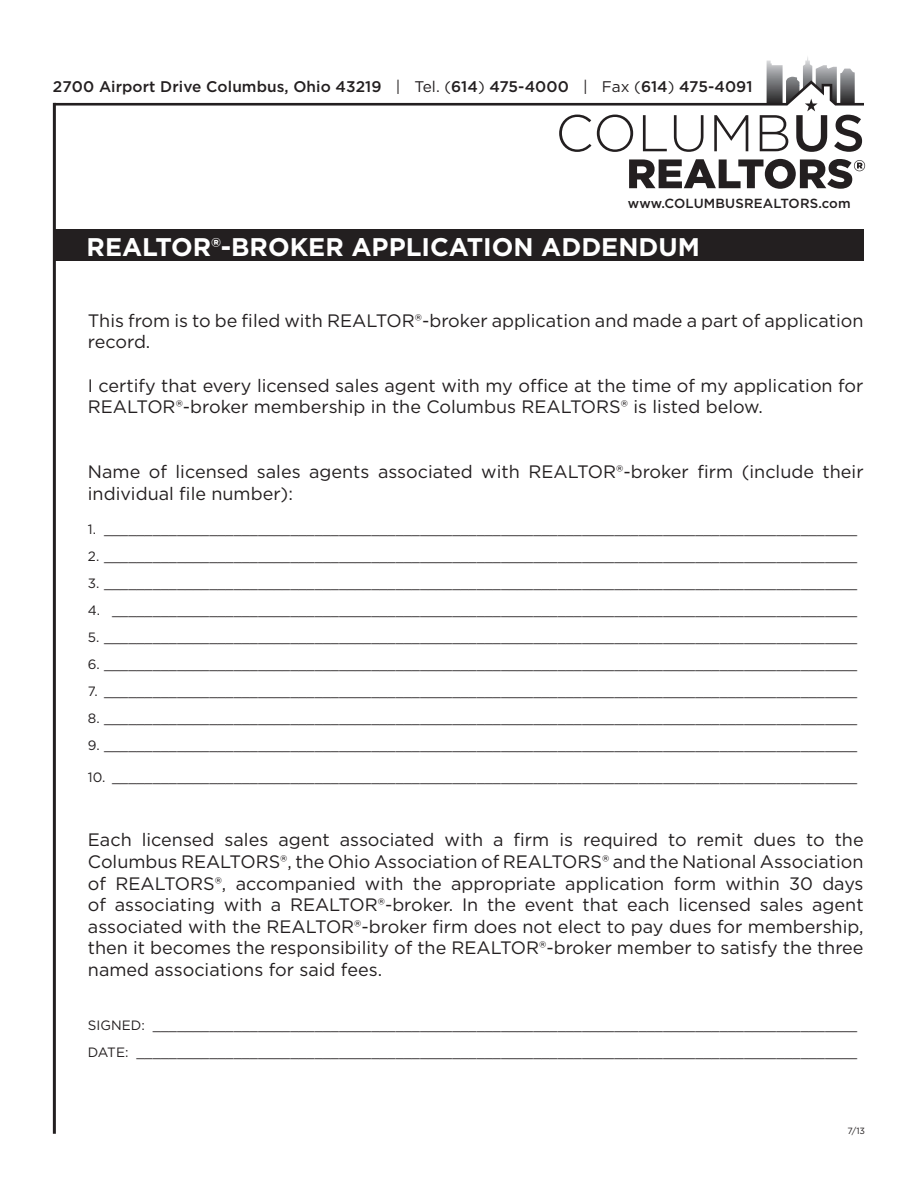
<style>
.page{position:relative;width:918px;height:1188px;background:#fff}
.page>*{position:absolute;margin:0;border:0;box-sizing:border-box;transform-origin:0 0}
.t1{font:700 25.5px "Gotham";color:#fff}
.t2{font:18px/21.6px "Gotham";color:#231f20}
._2{font:500 15.45px "Gotham";letter-spacing:.005em;color:#231f20}
.t3{font:13.5px "Gotham";color:#231f20}
._2-2{font:500 13.2px "Gotham";letter-spacing:.01em;color:#231f20}
.t4{font:9px "Gotham";color:#231f20}
.s1{font-weight:400}
</style>
<div class="page">
<div style="left:53px;top:230px;width:811px;height:31px;background:#231f20"></div>
<svg style="left:54px;top:57px;width:810px;height:95px"></svg>
<svg style="left:629px;top:159px;width:236px;height:30px"></svg>
<hr style="left:53px;top:103px;width:3px;height:1031px;background:#231f20">
<p class="_2" style="left:53px;top:77px;width:701px">2700 Airport Drive Columbus, Ohio 43219 <span class="s1">| Tel. (</span>614<span class="s1">)</span> 475-4000 <span class="s1">| Fax (</span>614<span class="s1">)</span> 475-4091</p>
<p class="_2-2" style="left:628px;top:195px;width:224px">www.COLUMBUSREALTORS.com</p>
<p class="t1" style="left:87px;top:230px;width:615px">REALTOR®-BROKER APPLICATION ADDENDUM</p>
<p class="t2" style="left:88px;top:309px;width:777px">This from is to be filed with REALTOR®-broker application and made a part of application record.</p>
<p class="t2" style="left:88px;top:374px;width:777px">I certify that every licensed sales agent with my office at the time of my application for<br>REALTOR®-broker membership in the Columbus REALTORS® is listed below.</p>
<p class="t2" style="left:88px;top:460px;width:777px">Name of licensed sales agents associated with REALTOR®-broker firm (include their individual file number):</p>
<p class="t3" style="left:88px;top:521px;width:771px">1. _____________________________________________________________________________________________</p>
<p class="t3" style="left:88px;top:548px;width:771px">2. _____________________________________________________________________________________________</p>
<p class="t3" style="left:88px;top:575px;width:771px">3. _____________________________________________________________________________________________</p>
<p class="t3" style="left:88px;top:602px;width:771px">4. ____________________________________________________________________________________________</p>
<p class="t3" style="left:88px;top:629px;width:771px">5. _____________________________________________________________________________________________</p>
<p class="t3" style="left:88px;top:656px;width:771px">6. _____________________________________________________________________________________________</p>
<p class="t3" style="left:88px;top:683px;width:771px">7. _____________________________________________________________________________________________</p>
<p class="t3" style="left:88px;top:710px;width:771px">8. _____________________________________________________________________________________________</p>
<p class="t3" style="left:88px;top:737px;width:771px">9. _____________________________________________________________________________________________</p>
<p class="t3" style="left:88px;top:768px;width:771px">10. ____________________________________________________________________________________________</p>
<p class="t2" style="left:88px;top:829px;width:777px;text-align:justify">Each licensed sales agent associated with a firm is required to remit dues to the Columbus REALTORS®, the Ohio Association of REALTORS® and the National Association of REALTORS®, accompanied with the appropriate application form within 30 days of associating with a REALTOR®-broker. In the event that each licensed sales agent associated with the REALTOR®-broker firm does not elect to pay dues for membership, then it becomes the responsibility of the REALTOR®-broker member to satisfy the three named associations for said fees.</p>
<p class="t3" style="left:88px;top:1017px;width:771px">SIGNED: _______________________________________________________________________________________</p>
<p class="t3" style="left:88px;top:1044px;width:771px">DATE: _________________________________________________________________________________________</p>
<p class="t4" style="left:848px;top:1125px;width:19px">7/13</p>
</div>
